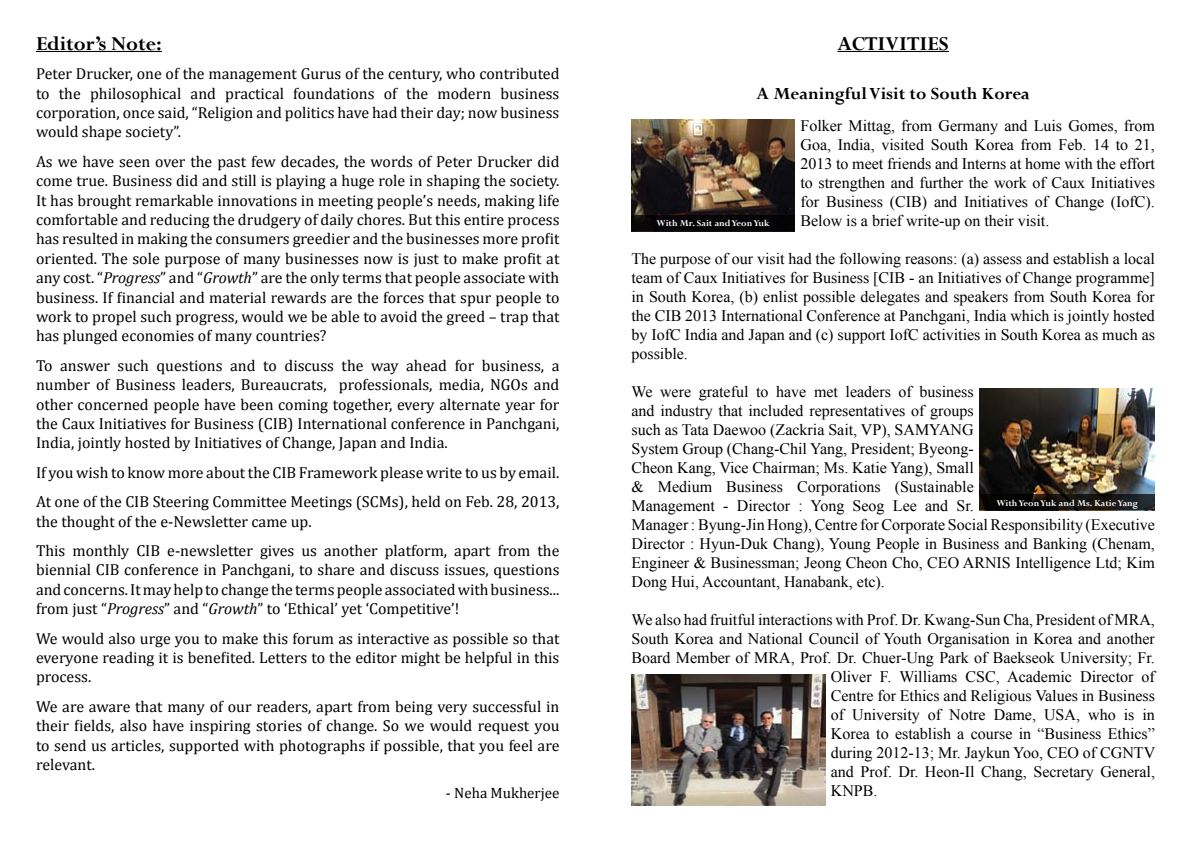
<style>
.page{position:relative;width:1191px;height:842px;background:#fff}
.page>*{position:absolute;margin:0;border:0;box-sizing:border-box;transform-origin:0 0}
.t1{font:700 22px "Perpetua";color:#000}
.t2{font:700 19px "Perpetua";color:#000}
.t3{font:16px/19px "Times New Roman";color:#000;text-align:justify}
.t4{font:15.9px/19.4px "Cambria";color:#000;text-align:justify}
.t5{font:15px "Cambria";color:#000}
.t6{font:700 10px "Perpetua";color:#fff}
.s1{font-style:italic}
</style>
<div class="page">
<hr style="left:36px;top:51px;width:126px;height:1px;background:#000">
<hr style="left:837px;top:51px;width:112px;height:1px;background:#000">
<img style="left:979px;top:388px;width:176px;height:107px">
<img style="left:631px;top:675px;width:194px;height:131px">
<img style="left:631px;top:119px;width:164px;height:96px">
<svg style="left:979px;top:495px;width:176px;height:15px;background:#12110f"></svg>
<div style="left:631px;top:215px;width:164px;height:16px;background:#000"></div>
<h1 class="t1" style="left:36px;top:30px;width:127px">Editor’s Note:</h1>
<p class="t4" style="left:36px;top:64px;width:525px">Peter Drucker, one of the management Gurus of the century, who contributed to the philosophical and practical foundations of the modern business corporation, once said, “Religion and politics have had their day; now business would shape society”.</p>
<p class="t4" style="left:36px;top:152px;width:525px">As we have seen over the past few decades, the words of Peter Drucker did come true. Business did and still is playing a huge role in shaping the society.<br>It has brought remarkable innovations in meeting people’s needs, making life comfortable and reducing the drudgery of daily chores. But this entire process has resulted in making the consumers greedier and the businesses more profit oriented. The sole purpose of many businesses now is just to make profit at any cost. “<span class="s1">Progress</span>” and “<span class="s1">Growth</span>” are the only terms that people associate with business. If financial and material rewards are the forces that spur people to work to propel such progress, would we be able to avoid the greed – trap that has plunged economies of many countries?</p>
<p class="t4" style="left:36px;top:356px;width:525px">To answer such questions and to discuss the way ahead for business, a number of Business leaders, Bureaucrats, professionals, media, NGOs and other concerned people have been coming together, every alternate year for the Caux Initiatives for Business (CIB) International conference in Panchgani, India, jointly hosted by Initiatives of Change, Japan and India.</p>
<p class="t4" style="left:36px;top:458px;width:525px;line-height:29.4px">If you wish to know more about the CIB Framework please write to us by email.<br>At one of the CIB Steering Committee Meetings (SCMs), held on Feb. 28, 2013,</p>
<p class="t4" style="left:36px;top:506px;width:525px;line-height:29.4px">the thought of the e-Newsletter came up.<br>This monthly CIB e-newsletter gives us another platform, apart from the</p>
<p class="t4" style="left:36px;top:560px;width:525px">biennial CIB conference in Panchgani, to share and discuss issues, questions and concerns. It may help to change the terms people associated with business... from just “<span class="s1">Progress</span>” and “<span class="s1">Growth</span>” to ‘Ethical’ yet ‘Competitive’!</p>
<p class="t4" style="left:36px;top:628px;width:525px">We would also urge you to make this forum as interactive as possible so that everyone reading it is benefited. Letters to the editor might be helpful in this process.</p>
<p class="t4" style="left:36px;top:697px;width:525px">We are aware that many of our readers, apart from being very successful in their fields, also have inspiring stories of change. So we would request you to send us articles, supported with photographs if possible, that you feel are relevant.</p>
<p class="t5" style="left:446px;top:784px;width:115px">- Neha Mukherjee</p>
<h1 class="t1" style="left:837px;top:30px;width:113px">ACTIVITIES</h1>
<p class="t2" style="left:756px;top:82px;width:275px">A Meaningful Visit to South Korea</p>
<p class="t3" style="left:800px;top:116px;width:356px">Folker Mittag, from Germany and Luis Gomes, from Goa, India, visited South Korea from Feb. 14 to 21, 2013 to meet friends and Interns at home with the effort to strengthen and further the work of Caux Initiatives for Business (CIB) and Initiatives of Change (IofC).<br>Below is a brief write-up on their visit.</p>
<p class="t3" style="left:631px;top:249px;width:525px">The purpose of our visit had the following reasons: (a) assess and establish a local team of Caux Initiatives for Business [CIB - an Initiatives of Change programme] in South Korea, (b) enlist possible delegates and speakers from South Korea for the CIB 2013 International Conference at Panchgani, India which is jointly hosted by IofC India and Japan and (c) support IofC activities in South Korea as much as possible.</p>
<p class="t3" style="left:631px;top:382px;width:525px;text-align:left">We were grateful to have met leaders of business<br>and industry that included representatives of groups<br>such as Tata Daewoo (Zackria Sait, VP), SAMYANG<br>System Group (Chang-Chil Yang, President; Byeong-<br>Cheon Kang, Vice Chairman; Ms. Katie Yang), Small<br>&amp; Medium Business Corporations (Sustainable<br>Management - Director : Yong Seog Lee and Sr.<br>Manager : Byung-Jin Hong), Centre for Corporate Social Responsibility (Executive Director : Hyun-Duk Chang), Young People in Business and Banking (Chenam, Engineer &amp; Businessman; Jeong Cheon Cho, CEO ARNIS Intelligence Ltd; Kim Dong Hui, Accountant, Hanabank, etc).</p>
<p class="t3" style="left:631px;top:610px;width:525px">We also had fruitful interactions with Prof. Dr. Kwang-Sun Cha, President of MRA,</p>
<p class="t3" style="left:631px;top:629px;width:525px">South Korea and National Council of Youth Organisation in Korea and another</p>
<p class="t3" style="left:631px;top:648px;width:525px">Board Member of MRA, Prof. Dr. Chuer-Ung Park of Baekseok University; Fr.</p>
<p class="t3" style="left:831px;top:667px;width:325px">Oliver F. Williams CSC, Academic Director of</p>
<p class="t3" style="left:831px;top:686px;width:325px">Centre for Ethics and Religious Values in Business</p>
<p class="t3" style="left:831px;top:705px;width:325px">of University of Notre Dame, USA, who is in</p>
<p class="t3" style="left:831px;top:724px;width:325px">Korea to establish a course in “Business Ethics”</p>
<p class="t3" style="left:831px;top:743px;width:326px">during 2012-13; Mr. Jaykun Yoo, CEO of CGNTV</p>
<p class="t3" style="left:831px;top:762px;width:326px">and Prof. Dr. Heon-Il Chang, Secretary General,</p>
<p class="t3" style="left:831px;top:781px;width:48px">KNPB.</p>
<p class="t6" style="left:656px;top:217px;width:115px">With Mr. Sait and Yeon Yuk</p>
<p class="t6" style="left:996px;top:496px;width:143px">With Yeon Yuk and Ms. Katie Yang</p>
</div>
